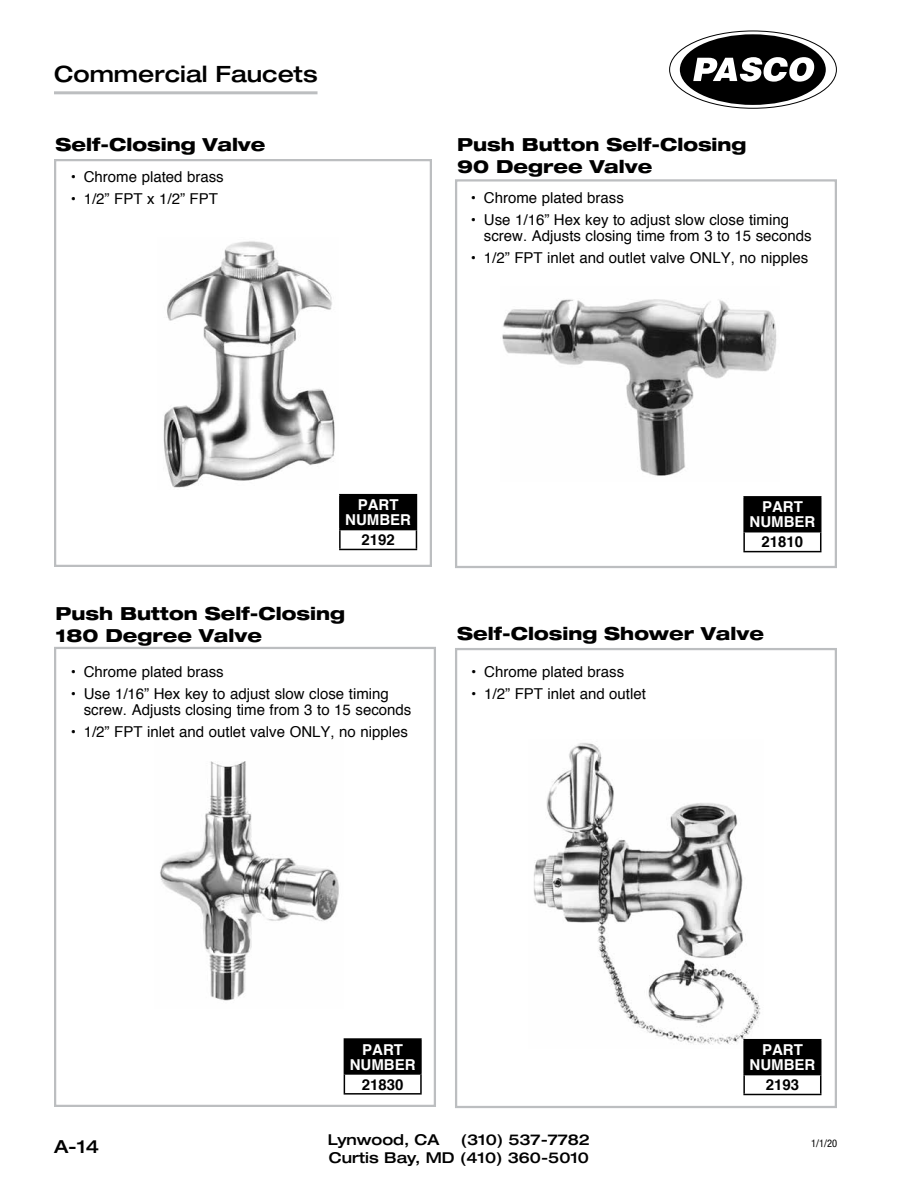
<style>
.page{position:relative;width:918px;height:1188px;background:#fff}
.page>*{position:absolute;margin:0;border:0;box-sizing:border-box;transform-origin:0 0}
.t1{font:500 expanded 22.5px "Helvetica Neue";color:#000}
.t2{font:800 expanded 18px/21.6px "Helvetica Neue";color:#000}
.t3{font:500 expanded 18px "Helvetica Neue";color:#000}
.t4{font:15px/16.5px "Helvetica";color:#000}
.t5{font:500 expanded 15px/18px "Helvetica Neue";color:#000;text-align:right}
.t6{font:700 15px/15px "Helvetica";color:#fff;text-align:center}
.t7{font:700 15px "Helvetica";color:#000}
.t8{font:condensed 10.5px "Helvetica Neue";color:#000}
</style>
<div class="page">
<hr style="left:54px;top:91px;width:264px;height:3px;background:#bcbec0">
<svg style="left:670px;top:31px;width:166px;height:77px"></svg>
<div style="left:680px;top:34px;width:146px;height:71px;background:#000;border-radius:50%"></div>
<svg style="left:693px;top:57px;width:122px;height:25px"></svg>
<div style="left:54px;top:647px;width:382px;height:460px;border:2px solid #bcbec0"></div>
<div style="left:455px;top:179px;width:382px;height:389px;border:2px solid #bcbec0"></div>
<img style="left:163px;top:241px;width:172px;height:247px">
<img style="left:502px;top:299px;width:275px;height:177px">
<img style="left:160px;top:761px;width:179px;height:240px">
<img style="left:533px;top:743px;width:230px;height:302px">
<div style="left:455px;top:648px;width:382px;height:460px;border:2px solid #bcbec0"></div>
<div style="left:744px;top:497px;width:77px;height:35px;background:#000"></div>
<svg style="left:743px;top:532px;width:2px;height:19px"></svg>
<svg style="left:820px;top:532px;width:1px;height:19px"></svg>
<hr style="left:743px;top:551px;width:78px;height:1px;background:#000">
<hr style="left:743px;top:498px;width:2px;height:33px;background:#000">
<hr style="left:743px;top:496px;width:78px;height:2px;background:#000">
<hr style="left:743px;top:531px;width:78px;height:1px;background:#000">
<div style="left:744px;top:1040px;width:77px;height:35px;background:#000"></div>
<svg style="left:743px;top:1075px;width:2px;height:19px"></svg>
<svg style="left:820px;top:1075px;width:1px;height:19px"></svg>
<hr style="left:743px;top:1094px;width:78px;height:1px;background:#000">
<hr style="left:743px;top:1040px;width:2px;height:34px;background:#000">
<hr style="left:743px;top:1039px;width:78px;height:1px;background:#000">
<hr style="left:743px;top:1074px;width:78px;height:1px;background:#000">
<div style="left:340px;top:495px;width:76px;height:35px;background:#000"></div>
<svg style="left:339px;top:530px;width:2px;height:19px"></svg>
<svg style="left:416px;top:530px;width:1px;height:19px"></svg>
<hr style="left:339px;top:549px;width:78px;height:1px;background:#000">
<hr style="left:339px;top:495px;width:2px;height:34px;background:#000">
<hr style="left:416px;top:495px;width:1px;height:34px;background:#000">
<hr style="left:339px;top:494px;width:78px;height:1px;background:#000">
<hr style="left:339px;top:529px;width:78px;height:1px;background:#000">
<div style="left:344px;top:1039px;width:77px;height:35px;background:#000"></div>
<svg style="left:344px;top:1075px;width:1px;height:18px"></svg>
<svg style="left:420px;top:1075px;width:2px;height:18px"></svg>
<hr style="left:344px;top:1093px;width:78px;height:2px;background:#000">
<hr style="left:420px;top:1040px;width:2px;height:33px;background:#000">
<hr style="left:344px;top:1038px;width:78px;height:2px;background:#000">
<hr style="left:344px;top:1073px;width:78px;height:2px;background:#000">
<div style="left:54px;top:159px;width:378px;height:408px;border:2px solid #bcbec0"></div>
<h1 class="t1" style="left:54px;top:60px;width:265px">Commercial Faucets</h1>
<p class="t2" style="left:56px;top:133px;width:212px">Self-Closing Valve</p>
<p class="t4" style="left:71px;top:169px;width:155px">• Chrome plated brass</p>
<p class="t4" style="left:71px;top:191px;width:149px">• 1/2” FPT x 1/2” FPT</p>
<p class="t2" style="left:457px;top:133px;width:291px">Push Button Self-Closing<br>90 Degree Valve</p>
<p class="t4" style="left:471px;top:190px;width:155px">• Chrome plated brass</p>
<p class="t4" style="left:484px;top:212px;width:329px;text-indent:-13px">• Use 1/16” Hex key to adjust slow close timing screw. Adjusts closing time from 3 to 15 seconds</p>
<p class="t4" style="left:471px;top:250px;width:339px">• 1/2” FPT inlet and outlet valve ONLY, no nipples</p>
<p class="t6" style="left:345px;top:498px;width:67px">PART<br>NUMBER</p>
<p class="t7" style="left:361px;top:528px;width:35px">2192</p>
<p class="t2" style="left:56px;top:603px;width:291px">Push Button Self-Closing<br>180 Degree Valve</p>
<p class="t4" style="left:71px;top:664px;width:155px">• Chrome plated brass</p>
<p class="t4" style="left:84px;top:686px;width:329px;text-indent:-13px">• Use 1/16” Hex key to adjust slow close timing screw. Adjusts closing time from 3 to 15 seconds</p>
<p class="t4" style="left:71px;top:724px;width:339px">• 1/2” FPT inlet and outlet valve ONLY, no nipples</p>
<p class="t6" style="left:750px;top:500px;width:67px">PART<br>NUMBER</p>
<p class="t7" style="left:762px;top:530px;width:43px">21810</p>
<p class="t2" style="left:457px;top:623px;width:309px">Self-Closing Shower Valve</p>
<p class="t4" style="left:471px;top:664px;width:155px">• Chrome plated brass</p>
<p class="t4" style="left:471px;top:686px;width:176px">• 1/2” FPT inlet and outlet</p>
<p class="t6" style="left:350px;top:1042px;width:67px">PART<br>NUMBER</p>
<p class="t7" style="left:362px;top:1072px;width:43px">21830</p>
<p class="t6" style="left:750px;top:1043px;width:67px">PART<br>NUMBER</p>
<p class="t7" style="left:766px;top:1073px;width:35px">2193</p>
<p class="t5" style="left:328px;top:1130px;width:113px">Lynwood, CA</p>
<p class="t5" style="left:329px;top:1130px;width:263px">(310) 537-7782<br>Curtis Bay, MD (410) 360-5010</p>
<p class="t3" style="left:54px;top:1135px;width:47px">A-14</p>
<p class="t8" style="left:811px;top:1137px;width:27px">1/1/20</p>
</div>
